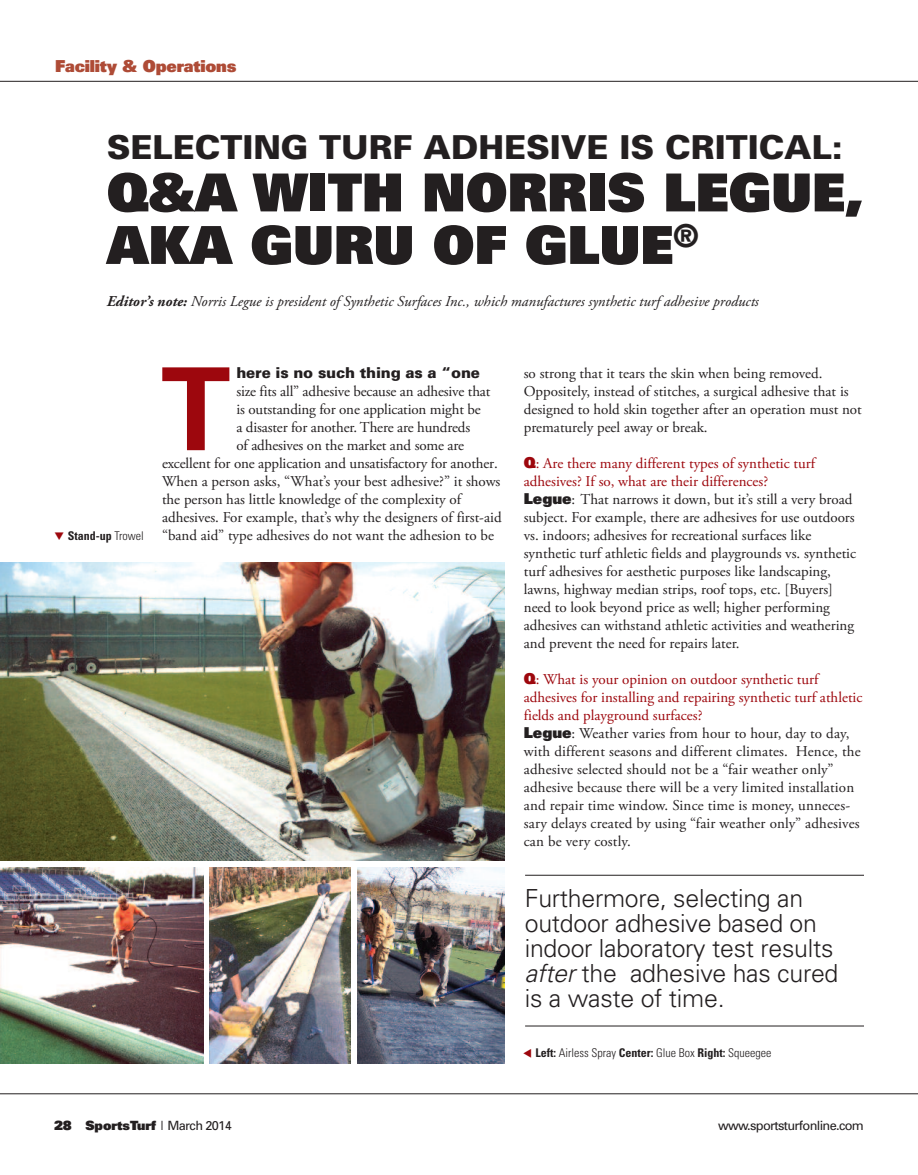
<style>
.page{position:relative;width:918px;height:1175px;background:#fff}
.page>*{position:absolute;margin:0;border:0;box-sizing:border-box;transform-origin:0 0}
.t1{font:700 114.6px "Univers";color:#9d070d}
.t2{font:900 52.5px/52.5px "Univers";color:#231f20}
.t3{font:900 33px "Univers";color:#231f20}
.t4{font:300 24.9px/24.9px "Univers";letter-spacing:-.01em;color:#231f20}
.t5{font:900 16.5px "Univers";letter-spacing:-.01em;color:#ae4b36}
.t6{font:15px/18px "Adobe Garamond Pro";color:#231f20}
.t7{font:italic 15px "Adobe Garamond Pro";color:#231f20}
.t8{font:900 15px "Univers";letter-spacing:-.01em;color:#231f20}
.t9{font:12.75px "Univers";letter-spacing:-.05em;color:#231f20}
.t10{font:900 12.75px "Univers";color:#231f20}
.t11{font:300 condensed 12px "Univers";color:#231f20}
.t12{font:700 condensed 12px "Univers";color:#231f20}
.s1{font-weight:700}
.s2{color:#9d070d}
.s3{font-weight:300}
.s4{font-family:"Adobe Garamond"}
.s5{font-family:"Univers";font-weight:900;color:#9d070d}
.s6{font-family:"Univers";font-weight:900}
.s7{font-style:italic}
.s8{font-weight:400}
</style>
<div class="page">
<hr style="left:0;top:1093px;width:918px;height:1px;background:#231f20">
<hr style="left:0;top:81px;width:918px;height:1px;background:#231f20">
<img style="left:0;top:562px;width:505px;height:298px">
<img style="left:0;top:867px;width:203px;height:196px">
<img style="left:210px;top:867px;width:141px;height:196px">
<img style="left:358px;top:867px;width:147px;height:196px">
<hr style="left:525px;top:874px;width:339px;height:1px;background:#231f20">
<hr style="left:525px;top:1025px;width:339px;height:1px;background:#231f20">
<p class="t5" style="left:55px;top:60px;width:183px">Facility &amp; Operations</p>
<p class="t3" style="left:107px;top:135px;width:738px">SELECTING TURF ADHESIVE IS CRITICAL:</p>
<p class="t2" style="left:107px;top:171px;width:758px">Q&amp;A WITH NORRIS LEGUE,<br>AKA GURU OF GLUE<sup>®</sup></p>
<p class="t7" style="left:107px;top:295px;width:654px"><span class="s1">Editor’s note:</span> Norris Legue is president of Synthetic Surfaces Inc., which manufactures synthetic turf adhesive products</p>
<p class="t12" style="left:54px;top:531px;width:91px"><span class="s2">❑</span> Stand-up <span class="s3">Trowel</span></p>
<p class="t1" style="left:161px;top:367px;width:72px">T</p>
<p class="t8" style="left:236px;top:367px;width:245px">here is no such thing as a “one</p>
<p class="t6" style="left:236px;top:384px;width:256px"><span class="s4">size</span> fits all” adhesive because an adhesive that</p>
<p class="t6" style="left:236px;top:402px;width:246px">is outstanding for one application might be</p>
<p class="t6" style="left:236px;top:420px;width:235px">a disaster for another. There are hundreds</p>
<p class="t6" style="left:236px;top:438px;width:229px">of adhesives on the market and some are</p>
<p class="t6" style="left:162px;top:456px;width:337px">excellent for one application and unsatisfactory for another.</p>
<p class="t6" style="left:162px;top:474px;width:340px">When a person asks, “What’s your best adhesive?” it shows</p>
<p class="t6" style="left:162px;top:492px;width:301px">the person has little knowledge of the complexity of</p>
<p class="t6" style="left:162px;top:510px;width:341px">adhesives. For example, that’s why the designers of first-aid</p>
<p class="t6" style="left:162px;top:528px;width:333px">“band aid” type adhesives do not want the adhesion to be</p>
<p class="t6" style="left:524px;top:366px;width:340px">so strong that it tears the skin when being removed.<br>Oppositely, instead of stitches, a surgical adhesive that is designed to hold skin together after an operation must not prematurely peel away or break.</p>
<p class="t6" style="left:524px;top:456px;width:334px"><span class="s5">Q</span><span class="s2">: Are there many different types of synthetic turf adhesives? If so, what are their differences?<br></span><span class="s6">Legue</span>: That narrows it down, but it’s still a very broad subject. For example, there are adhesives for use outdoors vs. indoors; adhesives for recreational surfaces like synthetic turf athletic fields and playgrounds vs. synthetic turf adhesives for aesthetic purposes like landscaping, lawns, highway median strips, roof tops, etc. [Buyers] need to look beyond price as well; higher performing adhesives can withstand athletic activities and weathering and prevent the need for repairs later.</p>
<p class="t6" style="left:524px;top:672px;width:340px"><span class="s5">Q</span><span class="s2">: What is your opinion on outdoor synthetic turf adhesives for installing and repairing synthetic turf athletic fields and playground surfaces?<br></span><span class="s6">Legue</span>: Weather varies from hour to hour, day to day, with different seasons and different climates. Hence, the adhesive selected should not be a “fair weather only” adhesive because there will be a very limited installation and repair time window. Since time is money, unneces&shy;sary delays created by using “fair weather only” adhesives can be very costly.</p>
<p class="t4" style="left:525px;top:888px;width:315px">Furthermore, selecting an outdoor adhesive based on indoor laboratory test results <span class="s7">after</span> the adhesive has cured is a waste of time.</p>
<p class="t11" style="left:523px;top:1048px;width:250px"><span class="s2">▼</span> <span class="s1">Left:</span> Airless Spray <span class="s1">Center:</span> Glue Box <span class="s1">Right:</span> Squeegee</p>
<p class="t10" style="left:54px;top:1120px;width:179px">28 SportsTurf <span class="s8">| March 2014</span></p>
<p class="t9" style="left:718px;top:1120px;width:147px">www.sportsturfonline.com</p>
</div>
